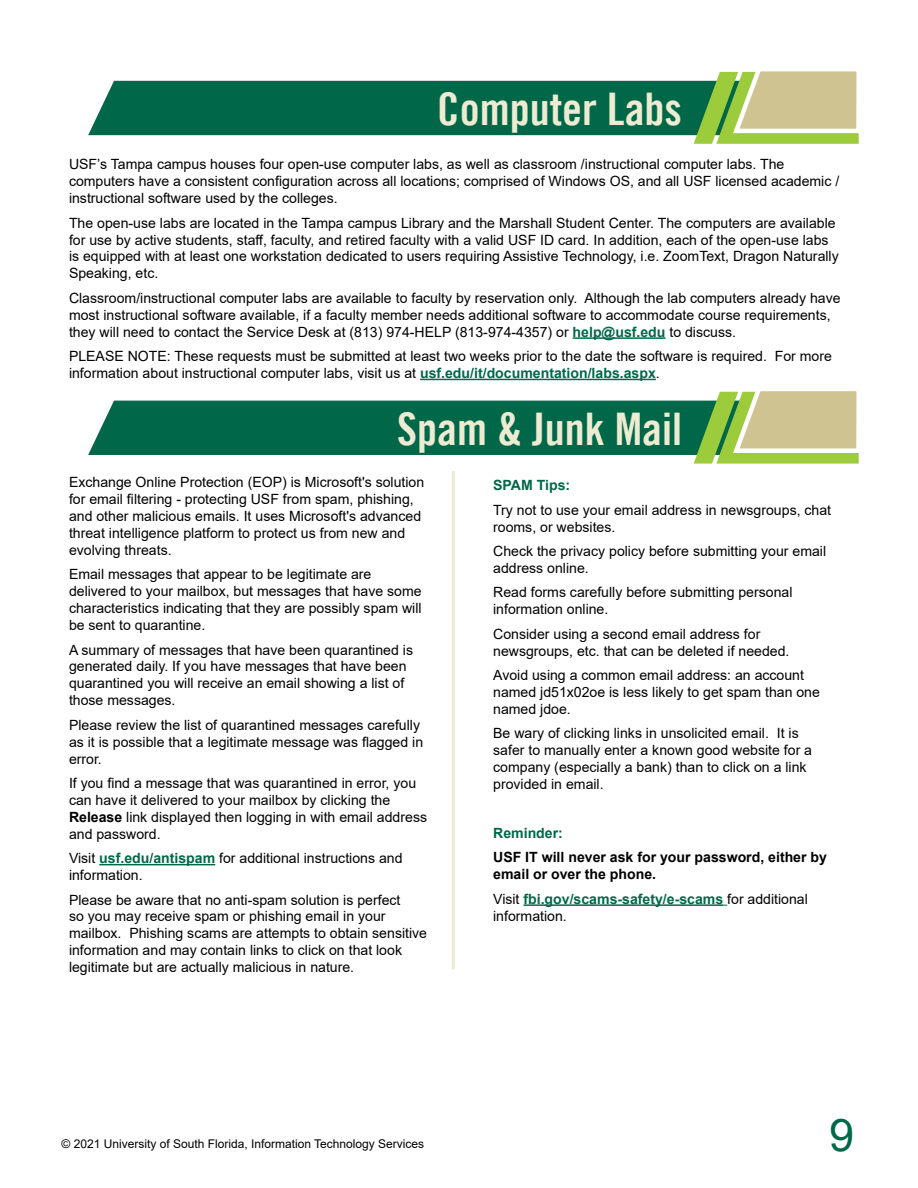
<style>
.page{position:relative;width:918px;height:1188px;background:#fff}
.page>*{position:absolute;margin:0;border:0;box-sizing:border-box;transform-origin:0 0}
.t1{font:45px "Trade Gothic LT Bold Cond Twenty";color:#edebd1}
.t2{font:45px "Arial";color:#006848}
.t3{font:14.1px/17px "Arial";color:#000}
.t4{font:700 14.1px/17px "Arial";color:#000}
.t5{font:700 14.1px "Arial";color:#006848}
.t6{font:12px "Arial";color:#000}
.s1{font-weight:700;color:#006848}
.s2{font-weight:700}
</style>
<div class="page">
<svg style="left:88px;top:71px;width:771px;height:73px"></svg>
<svg style="left:88px;top:391px;width:771px;height:73px"></svg>
<hr style="left:99px;top:864px;width:116px;height:1px;background:#006848">
<hr style="left:523px;top:904px;width:200px;height:2px;background:#006848">
<hr style="left:452px;top:471px;width:3px;height:498px;background:#edebd1">
<hr style="left:573px;top:337px;width:93px;height:2px;background:#006848">
<hr style="left:420px;top:379px;width:236px;height:1px;background:#006848">
<h1 class="t1" style="left:437px;top:81px;width:246px">Computer Labs</h1>
<p class="t3" style="left:69px;top:156px;width:772px">USF’s Tampa campus houses four open-use computer labs, as well as classroom /instructional computer labs. The computers have a consistent configuration across all locations; comprised of Windows OS, and all USF licensed academic / instructional software used by the colleges.</p>
<p class="t3" style="left:69px;top:214px;width:771px">The open-use labs are located in the Tampa campus Library and the Marshall Student Center. The computers are available for use by active students, staff, faculty, and retired faculty with a valid USF ID card. In addition, each of the open-use labs is equipped with at least one workstation dedicated to users requiring Assistive Technology, i.e. ZoomText, Dragon Naturally Speaking, etc.</p>
<p class="t3" style="left:69px;top:289px;width:773px">Classroom/instructional computer labs are available to faculty by reservation only. Although the lab computers already have most instructional software available, if a faculty member needs additional software to accommodate course requirements, they will need to contact the Service Desk at (813) 974-HELP (813-974-4357) or <span class="s1">help@usf.edu</span> to discuss.</p>
<p class="t3" style="left:69px;top:348px;width:765px">PLEASE NOTE: These requests must be submitted at least two weeks prior to the date the software is required. For more information about instructional computer labs, visit us at <span class="s1">usf.edu/it/documentation/labs.aspx</span>.</p>
<h1 class="t1" style="left:397px;top:401px;width:286px">Spam &amp; Junk Mail</h1>
<p class="t3" style="left:69px;top:474px;width:357px">Exchange Online Protection (EOP) is Microsoft's solution for email filtering - protecting USF from spam, phishing, and other malicious emails. It uses Microsoft's advanced threat intelligence platform to protect us from new and evolving threats.</p>
<p class="t3" style="left:69px;top:566px;width:354px">Email messages that appear to be legitimate are delivered to your mailbox, but messages that have some characteristics indicating that they are possibly spam will be sent to quarantine.</p>
<p class="t3" style="left:69px;top:641px;width:346px">A summary of messages that have been quarantined is generated daily. If you have messages that have been quarantined you will receive an email showing a list of those messages.</p>
<p class="t3" style="left:69px;top:716px;width:356px">Please review the list of quarantined messages carefully as it is possible that a legitimate message was flagged in error.</p>
<p class="t3" style="left:69px;top:774px;width:360px">If you find a message that was quarantined in error, you can have it delivered to your mailbox by clicking the <span class="s2">Release</span> link displayed then logging in with email address and password.</p>
<p class="t3" style="left:69px;top:850px;width:335px">Visit <span class="s1">usf.edu/antispam</span> for additional instructions and information.</p>
<p class="t3" style="left:69px;top:891px;width:360px">Please be aware that no anti-spam solution is perfect<br>so you may receive spam or phishing email in your mailbox. Phishing scams are attempts to obtain sensitive information and may contain links to click on that look legitimate but are actually malicious in nature.</p>
<p class="t5" style="left:493px;top:475px;width:79px">SPAM Tips:</p>
<p class="t3" style="left:493px;top:501px;width:340px">Try not to use your email address in newsgroups, chat rooms, or websites.</p>
<p class="t3" style="left:493px;top:543px;width:335px">Check the privacy policy before submitting your email address online.</p>
<p class="t3" style="left:493px;top:584px;width:301px">Read forms carefully before submitting personal information online.</p>
<p class="t3" style="left:493px;top:625px;width:298px">Consider using a second email address for newsgroups, etc. that can be deleted if needed.</p>
<p class="t3" style="left:493px;top:667px;width:328px">Avoid using a common email address: an account named jd51x02oe is less likely to get spam than one named jdoe.</p>
<p class="t3" style="left:493px;top:725px;width:320px">Be wary of clicking links in unsolicited email. It is safer to manually enter a known good website for a company (especially a bank) than to click on a link provided in email.</p>
<p class="t5" style="left:493px;top:823px;width:71px">Reminder:</p>
<p class="t4" style="left:493px;top:849px;width:335px">USF IT will never ask for your password, either by email or over the phone.</p>
<p class="t3" style="left:493px;top:890px;width:316px">Visit <span class="s1">fbi.gov/scams-safety/e-scams</span> for additional information.</p>
<p class="t6" style="left:62px;top:1136px;width:364px">© 2021 University of South Florida, Information Technology Services</p>
<h1 class="t2" style="left:829px;top:1104px;width:27px">9</h1>
</div>
